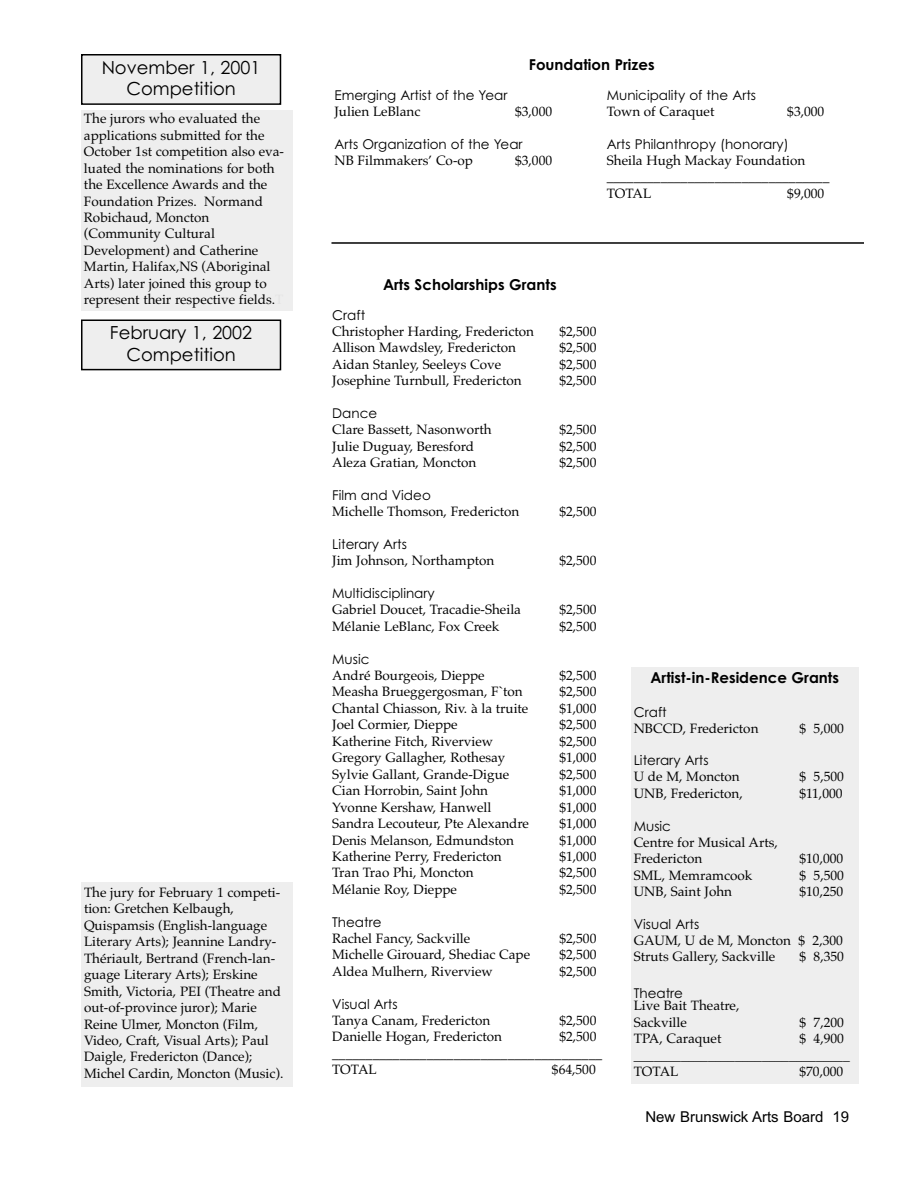
<style>
.page{position:relative;width:918px;height:1188px;background:#fff}
.page>*{position:absolute;margin:0;border:0;box-sizing:border-box;transform-origin:0 0}
.t1{font:18px/21.6px "Century Gothic";color:#000;text-align:center}
.t2{font:700 15px "Century Gothic";color:#000}
.t3{font:15px "Arial";color:#000}
.t4{font:13.5px/16.5px "Palatino";color:#000}
.t5{font:13.5px "Century Gothic";color:#000}
.s1{color:#e3e3e3}
</style>
<div class="page">
<div style="left:81px;top:110px;width:211px;height:201px;background:#eee"></div>
<div style="left:82px;top:56px;width:198px;height:47px;background:#eee"></div>
<div style="left:81px;top:54px;width:200px;height:51px;border:2px solid #000"></div>
<div style="left:82px;top:321px;width:198px;height:48px;background:#eee"></div>
<div style="left:81px;top:320px;width:200px;height:50px;border:2px solid #000"></div>
<div style="left:631px;top:667px;width:228px;height:417px;background:#eee"></div>
<div style="left:81px;top:882px;width:211px;height:205px;background:#eee"></div>
<hr style="left:331px;top:242px;width:533px;height:2px;background:#000">
<h1 class="t1" style="left:102px;top:58px;width:160px">November 1, 2001<br>Competition</h1>
<p class="t4" style="left:84px;top:112px;width:202px">The jurors who evaluated the applications submitted for the<br>October 1st competition also eva&shy;luated the nominations for both the Excellence Awards and the<br>Foundation Prizes. Normand<br>Robichaud, Moncton (Community Cultural<br>Development) and Catherine<br>Martin, Halifax,NS (Aboriginal<br>Arts) later joined this group to represent their respective fields.<span class="s1">T</span></p>
<h1 class="t1" style="left:110px;top:323px;width:144px">February 1, 2002<br>Competition</h1>
<p class="t4" style="left:84px;top:886px;width:201px">The jury for February 1 competi&shy;tion: Gretchen Kelbaugh,<br>Quispamsis (English-language<br>Literary Arts); Jeannine Landry-<br>Thériault, Bertrand (French-lan&shy;guage Literary Arts); Erskine<br>Smith, Victoria, PEI (Theatre and out-of-province juror); Marie<br>Reine Ulmer, Moncton (Film,<br>Video, Craft, Visual Arts); Paul<br>Daigle, Fredericton (Dance);<br>Michel Cardin, Moncton (Music).</p>
<p class="t2" style="left:529px;top:59px;width:127px">Foundation Prizes</p>
<p class="t5" style="left:334px;top:90px;width:174px">Emerging Artist of the Year</p>
<p class="t4" style="left:334px;top:105px;width:88px">Julien LeBlanc</p>
<p class="t4" style="left:515px;top:105px;width:39px">$3,000</p>
<p class="t5" style="left:334px;top:139px;width:190px">Arts Organization of the Year</p>
<p class="t4" style="left:334px;top:154px;width:140px">NB Filmmakers’ Co-op</p>
<p class="t4" style="left:515px;top:154px;width:39px">$3,000</p>
<p class="t2" style="left:383px;top:279px;width:175px">Arts Scholarships Grants</p>
<p class="t5" style="left:607px;top:90px;width:151px">Municipality of the Arts</p>
<p class="t4" style="left:607px;top:105px;width:109px">Town of Caraquet</p>
<p class="t4" style="left:787px;top:105px;width:39px">$3,000</p>
<p class="t5" style="left:607px;top:139px;width:184px">Arts Philanthropy (honorary)</p>
<p class="t4" style="left:607px;top:154px;width:224px">Sheila Hugh Mackay Foundation _________________________________<br>TOTAL</p>
<p class="t4" style="left:787px;top:186px;width:39px">$9,000</p>
<p class="t5" style="left:332px;top:310px;width:35px">Craft</p>
<p class="t4" style="left:332px;top:324px;width:203px">Christopher Harding, Fredericton</p>
<p class="t4" style="left:559px;top:324px;width:39px">$2,500</p>
<p class="t4" style="left:332px;top:341px;width:185px">Allison Mawdsley, Fredericton</p>
<p class="t4" style="left:559px;top:341px;width:39px">$2,500</p>
<p class="t4" style="left:332px;top:357px;width:170px">Aidan Stanley, Seeleys Cove</p>
<p class="t4" style="left:559px;top:357px;width:39px">$2,500</p>
<p class="t4" style="left:332px;top:374px;width:191px">Josephine Turnbull, Fredericton</p>
<p class="t4" style="left:559px;top:374px;width:39px">$2,500</p>
<p class="t5" style="left:332px;top:408px;width:47px">Dance</p>
<p class="t4" style="left:332px;top:423px;width:161px">Clare Bassett, Nasonworth</p>
<p class="t4" style="left:559px;top:423px;width:39px">$2,500</p>
<p class="t4" style="left:332px;top:439px;width:143px">Julie Duguay, Beresford</p>
<p class="t4" style="left:559px;top:439px;width:39px">$2,500</p>
<p class="t4" style="left:332px;top:456px;width:146px">Aleza Gratian, Moncton</p>
<p class="t4" style="left:559px;top:456px;width:39px">$2,500</p>
<p class="t5" style="left:332px;top:490px;width:100px">Film and Video</p>
<p class="t4" style="left:332px;top:505px;width:189px">Michelle Thomson, Fredericton</p>
<p class="t4" style="left:559px;top:505px;width:39px">$2,500</p>
<p class="t5" style="left:332px;top:539px;width:76px">Literary Arts</p>
<p class="t4" style="left:332px;top:554px;width:164px">Jim Johnson, Northampton</p>
<p class="t4" style="left:559px;top:554px;width:39px">$2,500</p>
<p class="t5" style="left:332px;top:588px;width:104px">Multidisciplinary</p>
<p class="t4" style="left:332px;top:603px;width:190px">Gabriel Doucet, Tracadie-Sheila</p>
<p class="t4" style="left:559px;top:603px;width:39px">$2,500</p>
<p class="t4" style="left:332px;top:620px;width:169px">Mélanie LeBlanc, Fox Creek</p>
<p class="t4" style="left:559px;top:620px;width:39px">$2,500</p>
<p class="t5" style="left:332px;top:654px;width:39px">Music</p>
<p class="t4" style="left:332px;top:669px;width:154px">André Bourgeois, Dieppe</p>
<p class="t4" style="left:559px;top:669px;width:39px">$2,500</p>
<p class="t4" style="left:332px;top:685px;width:192px">Measha Brueggergosman, F`ton</p>
<p class="t4" style="left:559px;top:685px;width:39px">$2,500</p>
<p class="t4" style="left:332px;top:702px;width:198px">Chantal Chiasson, Riv. à la truite</p>
<p class="t4" style="left:559px;top:702px;width:39px">$1,000</p>
<p class="t4" style="left:332px;top:718px;width:127px">Joel Cormier, Dieppe</p>
<p class="t4" style="left:559px;top:718px;width:39px">$2,500</p>
<p class="t4" style="left:332px;top:734px;width:162px">Katherine Fitch, Riverview</p>
<p class="t4" style="left:559px;top:734px;width:39px">$2,500</p>
<p class="t4" style="left:332px;top:751px;width:175px">Gregory Gallagher, Rothesay</p>
<p class="t4" style="left:559px;top:751px;width:39px">$1,000</p>
<p class="t4" style="left:332px;top:767px;width:179px">Sylvie Gallant, Grande-Digue</p>
<p class="t4" style="left:559px;top:767px;width:39px">$2,500</p>
<p class="t4" style="left:332px;top:784px;width:157px">Cian Horrobin, Saint John</p>
<p class="t4" style="left:559px;top:784px;width:39px">$1,000</p>
<p class="t4" style="left:332px;top:800px;width:161px">Yvonne Kershaw, Hanwell</p>
<p class="t4" style="left:559px;top:800px;width:39px">$1,000</p>
<p class="t4" style="left:332px;top:817px;width:198px">Sandra Lecouteur, Pte Alexandre</p>
<p class="t4" style="left:559px;top:817px;width:39px">$1,000</p>
<p class="t4" style="left:332px;top:833px;width:183px">Denis Melanson, Edmundston</p>
<p class="t4" style="left:559px;top:833px;width:39px">$1,000</p>
<p class="t4" style="left:332px;top:850px;width:171px">Katherine Perry, Fredericton</p>
<p class="t4" style="left:559px;top:850px;width:39px">$1,000</p>
<p class="t4" style="left:332px;top:866px;width:143px">Tran Trao Phi, Moncton</p>
<p class="t4" style="left:559px;top:866px;width:39px">$2,500</p>
<p class="t4" style="left:332px;top:883px;width:126px">Mélanie Roy, Dieppe</p>
<p class="t4" style="left:559px;top:883px;width:39px">$2,500</p>
<p class="t5" style="left:332px;top:917px;width:51px">Theatre</p>
<p class="t4" style="left:332px;top:931px;width:140px">Rachel Fancy, Sackville</p>
<p class="t4" style="left:559px;top:931px;width:39px">$2,500</p>
<p class="t4" style="left:332px;top:948px;width:199px">Michelle Girouard, Shediac Cape</p>
<p class="t4" style="left:559px;top:948px;width:39px">$2,500</p>
<p class="t4" style="left:332px;top:964px;width:162px">Aldea Mulhern, Riverview</p>
<p class="t4" style="left:559px;top:964px;width:39px">$2,500</p>
<p class="t5" style="left:332px;top:999px;width:67px">Visual Arts</p>
<p class="t4" style="left:332px;top:1013px;width:160px">Tanya Canam, Fredericton</p>
<p class="t4" style="left:559px;top:1013px;width:39px">$2,500</p>
<p class="t4" style="left:332px;top:1030px;width:171px">Danielle Hogan, Fredericton</p>
<p class="t4" style="left:332px;top:1030px;width:271px;text-indent:227px">$2,500 ________________________________________<br>TOTAL</p>
<p class="t4" style="left:552px;top:1063px;width:45px">$64,500</p>
<p class="t2" style="left:651px;top:672px;width:190px">Artist-in-Residence Grants</p>
<p class="t5" style="left:634px;top:707px;width:35px">Craft</p>
<p class="t4" style="left:634px;top:721px;width:126px">NBCCD, Fredericton</p>
<p class="t4" style="left:799px;top:721px;width:46px">$ 5,000</p>
<p class="t5" style="left:634px;top:755px;width:76px">Literary Arts</p>
<p class="t4" style="left:634px;top:770px;width:108px">U de M, Moncton</p>
<p class="t4" style="left:799px;top:770px;width:46px">$ 5,500</p>
<p class="t4" style="left:634px;top:787px;width:111px">UNB, Fredericton,</p>
<p class="t4" style="left:799px;top:787px;width:45px">$11,000</p>
<p class="t5" style="left:634px;top:821px;width:39px">Music</p>
<p class="t4" style="left:634px;top:835px;width:146px">Centre for Musical Arts,<br>Fredericton</p>
<p class="t4" style="left:799px;top:852px;width:45px">$10,000</p>
<p class="t4" style="left:634px;top:868px;width:120px">SML, Memramcook</p>
<p class="t4" style="left:799px;top:868px;width:46px">$ 5,500</p>
<p class="t4" style="left:634px;top:885px;width:100px">UNB, Saint John</p>
<p class="t4" style="left:799px;top:885px;width:45px">$10,250</p>
<p class="t5" style="left:634px;top:919px;width:67px">Visual Arts</p>
<p class="t4" style="left:634px;top:934px;width:211px">GAUM, U de M, Moncton $ 2,300<br>Struts Gallery, Sackville</p>
<p class="t4" style="left:799px;top:950px;width:46px">$ 8,350</p>
<p class="t5" style="left:634px;top:988px;width:51px">Theatre</p>
<p class="t4" style="left:634px;top:999px;width:107px">Live Bait Theatre,<br>Sackville</p>
<p class="t4" style="left:799px;top:1015px;width:46px">$ 7,200</p>
<p class="t4" style="left:634px;top:1032px;width:89px">TPA, Caraquet</p>
<p class="t4" style="left:799px;top:1032px;width:46px">$ 4,900</p>
<p class="t5" style="left:634px;top:1050px;width:217px">________________________________</p>
<p class="t4" style="left:634px;top:1065px;width:46px">TOTAL</p>
<p class="t4" style="left:799px;top:1065px;width:45px">$70,000</p>
<p class="t3" style="left:645px;top:1111px;width:205px">New Brunswick Arts Board 19</p>
</div>
